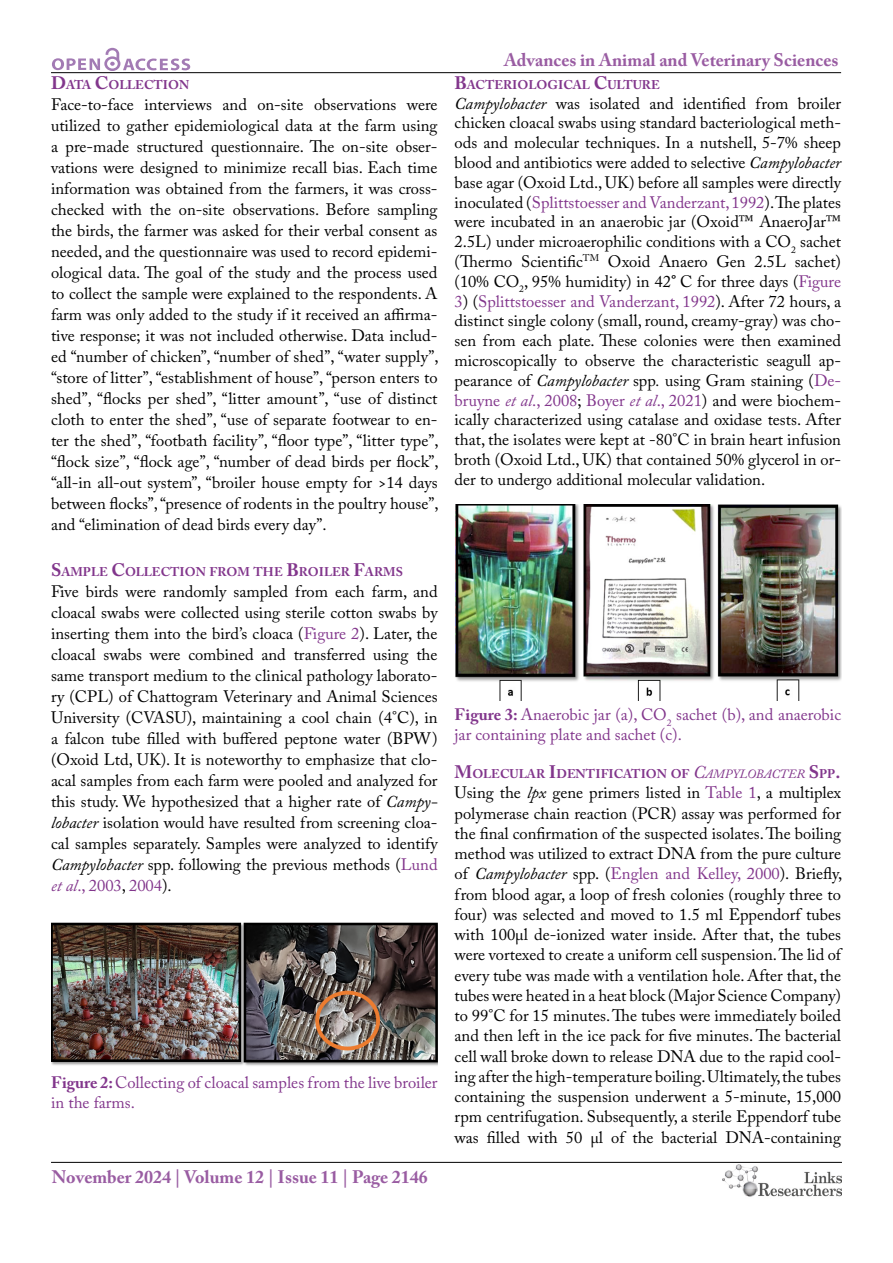
<style>
.page{position:relative;width:893px;height:1263px;background:#fff}
.page>*{position:absolute;margin:0;border:0;box-sizing:border-box;transform-origin:0 0}
.t1{font:700 18px "Adobe Caslon Pro";color:#995ca2}
.t2{font:16.5px/21px "Adobe Caslon Pro";color:#000;text-align:justify}
.t3{font:16.5px/19.8px "Adobe Caslon Pro";color:#82368c}
.t4{font:700 12.6px "Adobe Caslon Pro";color:#82368c}
.s1{font-size:18px}
.s2{color:#82368c}
.s3{font-style:italic}
.s4{font-style:italic;color:#82368c}
.s5{font-weight:700}
.s6{font-weight:400;font-style:italic;font-size:18px}
.s7{font-weight:400;font-style:italic}
</style>
<div class="page">
<hr style="left:51px;top:72px;width:790px;height:1px;background:#000">
<hr style="left:51px;top:1162px;width:791px;height:1px;background:#000">
<svg style="left:52px;top:48px;width:138px;height:23px"></svg>
<img style="left:723px;top:1164px;width:119px;height:33px">
<img style="left:51px;top:922px;width:387px;height:144px">
<img style="left:455px;top:504px;width:386px;height:196px">
<p class="t4" style="left:51px;top:77px;width:140px"><span class="s1">D</span>ATA <span class="s1">C</span>OLLECTION</p>
<p class="t2" style="left:51px;top:94px;width:389px">Face-to-face interviews and on-site observations were utilized to gather epidemiological data at the farm using a pre-made structured questionnaire. The on-site obser&shy;vations were designed to minimize recall bias. Each time information was obtained from the farmers, it was cross&shy;checked with the on-site observations. Before sampling the birds, the farmer was asked for their verbal consent as needed, and the questionnaire was used to record epidemi&shy;ological data. The goal of the study and the process used to collect the sample were explained to the respondents. A farm was only added to the study if it received an affirma&shy;tive response; it was not included otherwise. Data includ&shy;ed “number of chicken”, “number of shed”, “water supply”, “store of litter”, “establishment of house”, “person enters to shed”, “flocks per shed”, “litter amount”, “use of distinct cloth to enter the shed”, “use of separate footwear to en&shy;ter the shed”, “footbath facility”, “floor type”, “litter type”, “flock size”, “flock age”, “number of dead birds per flock”, “all-in all-out system”, “broiler house empty for &gt;14 days between flocks”, “presence of rodents in the poultry house”, and “elimination of dead birds every day”.</p>
<p class="t4" style="left:51px;top:564px;width:353px"><span class="s1">S</span>AMPLE <span class="s1">C</span>OLLECTION FROM THE <span class="s1">B</span>ROILER <span class="s1">F</span>ARMS</p>
<p class="t2" style="left:51px;top:581px;width:388px">Five birds were randomly sampled from each farm, and cloacal swabs were collected using sterile cotton swabs by inserting them into the bird’s cloaca (<span class="s2">Figure 2</span>). Later, the cloacal swabs were combined and transferred using the same transport medium to the clinical pathology laborato&shy;ry (CPL) of Chattogram Veterinary and Animal Sciences University (CVASU), maintaining a cool chain (4°C), in a falcon tube filled with buffered peptone water (BPW) (Oxoid Ltd, UK). It is noteworthy to emphasize that clo&shy;acal samples from each farm were pooled and analyzed for this study. We hypothesized that a higher rate of <span class="s3">Campy&shy;lobacter</span> isolation would have resulted from screening cloa&shy;cal samples separately. Samples were analyzed to identify <span class="s3">Campylobacter</span> spp. following the previous methods (<span class="s2">Lund </span><span class="s4">et al</span><span class="s2">., 2003</span>, <span class="s2">2004</span>).</p>
<p class="t3" style="left:51px;top:1072px;width:388px"><span class="s5">Figure 2:</span> Collecting of cloacal samples from the live broiler in the farms.</p>
<p class="t1" style="left:52px;top:1166px;width:378px">November 2024 | Volume 12 | Issue 11 | Page 2146</p>
<p class="t1" style="left:504px;top:50px;width:336px">Advances in Animal and Veterinary Sciences</p>
<p class="t4" style="left:455px;top:77px;width:207px"><span class="s1">B</span>ACTERIOLOGICAL <span class="s1">C</span>ULTURE</p>
<p class="t2" style="left:455px;top:93px;width:388px;line-height:19.8px"><span class="s3">Campylobacter</span> was isolated and identified from broiler chicken cloacal swabs using standard bacteriological meth&shy;ods and molecular techniques. In a nutshell, 5-7% sheep blood and antibiotics were added to selective <span class="s3">Campylobacter </span>base agar (Oxoid Ltd., UK) before all samples were directly inoculated (<span class="s2">Splittstoesser and Vanderzant, 1992</span>). The plates were incubated in an anaerobic jar (Oxoid™ AnaeroJar™ 2.5L) under microaerophilic conditions with a CO<sub>2</sub> sachet (Thermo Scientific<sup>TM</sup> Oxoid Anaero Gen 2.5L sachet) (10% CO<sub>2</sub>, 95% humidity) in 42<span class="s5">°</span> C for three days (<span class="s2">Figure</span></p>
<p class="t2" style="left:455px;top:291px;width:388px;line-height:19.8px"><span class="s2">3</span>) (<span class="s2">Splittstoesser and Vanderzant, 1992</span>). After 72 hours, a distinct single colony (small, round, creamy-gray) was cho&shy;sen from each plate. These colonies were then examined microscopically to observe the characteristic seagull ap&shy;pearance of <span class="s3">Campylobacter</span> spp<span class="s3">.</span> using Gram staining (<span class="s2">De&shy;bruyne</span> <span class="s4">et al</span><span class="s2">., 2008</span>; <span class="s2">Boyer</span> <span class="s4">et al</span><span class="s2">., 2021</span>) and were biochem&shy;ically characterized using catalase and oxidase tests. After that, the isolates were kept at -80°C in brain heart infusion broth (Oxoid Ltd., UK) that contained 50% glycerol in or&shy;der to undergo additional molecular validation.</p>
<p class="t3" style="left:455px;top:704px;width:388px"><span class="s5">Figure 3:</span> Anaerobic jar (a), CO<sub>2</sub> sachet (b), and anaerobic jar containing plate and sachet (c).</p>
<p class="t4" style="left:455px;top:766px;width:387px"><span class="s1">M</span>OLECULAR <span class="s1">I</span>DENTIFICATION OF <span class="s6">C</span><span class="s7">AMPYLOBACTER</span> <span class="s1">S</span>PP<span class="s1">.</span></p>
<p class="t2" style="left:455px;top:782px;width:389px;line-height:20.2px">Using the <span class="s3">lpx</span> gene primers listed in <span class="s2">Table 1</span>, a multiplex polymerase chain reaction (PCR) assay was performed for the final confirmation of the suspected isolates. The boiling method was utilized to extract DNA from the pure culture of <span class="s3">Campylobacter</span> spp. (<span class="s2">Englen and Kelley, 2000</span>). Briefly, from blood agar, a loop of fresh colonies (roughly three to four) was selected and moved to 1.5 ml Eppendorf tubes with 100μl de-ionized water inside. After that, the tubes were vortexed to create a uniform cell suspension. The lid of every tube was made with a ventilation hole. After that, the tubes were heated in a heat block (Major Science Company) to 99°C for 15 minutes. The tubes were immediately boiled and then left in the ice pack for five minutes. The bacterial cell wall broke down to release DNA due to the rapid cool&shy;ing after the high-temperature boiling. Ultimately, the tubes containing the suspension underwent a 5-minute, 15,000 rpm centrifugation. Subsequently, a sterile Eppendorf tube was filled with 50 μl of the bacterial DNA-containing</p>
</div>
